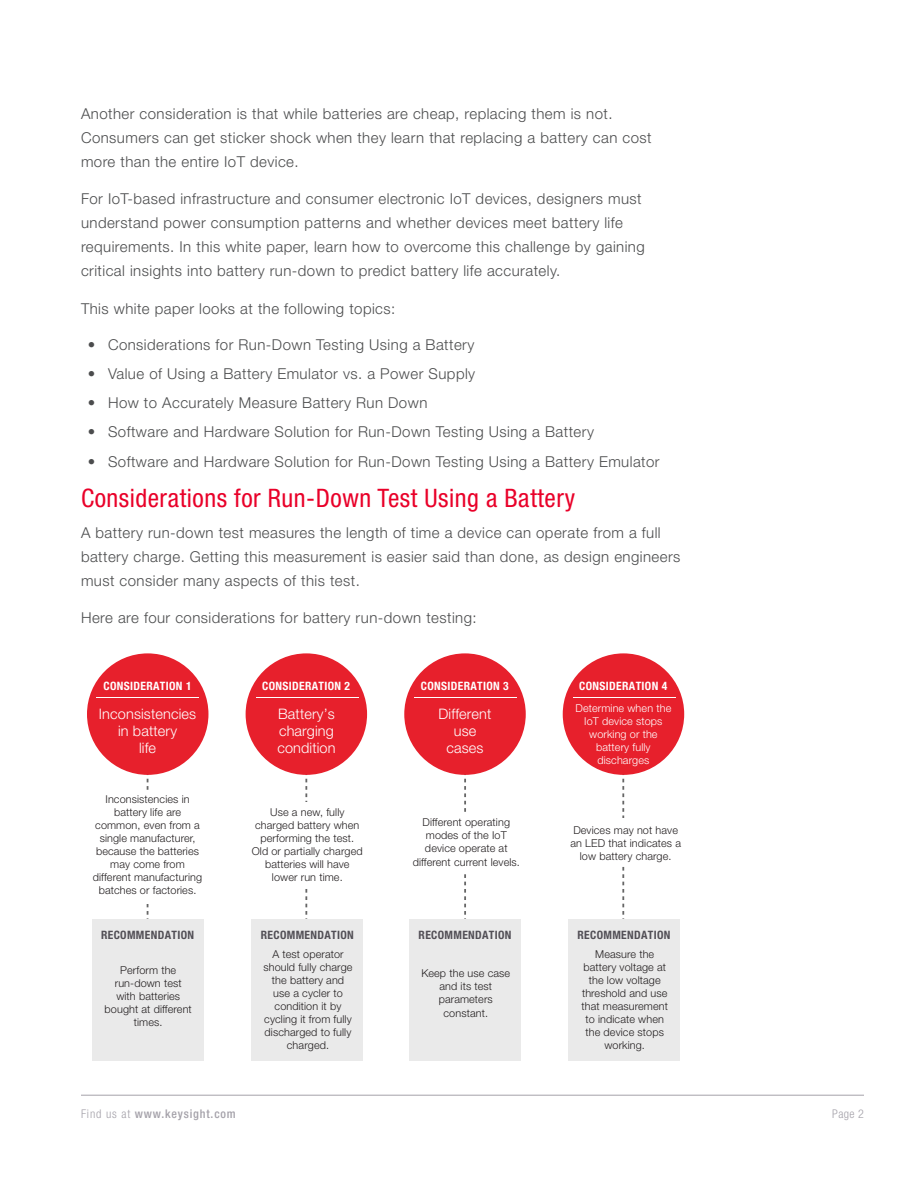
<style>
.page{position:relative;width:918px;height:1188px;background:#fff}
.page>*{position:absolute;margin:0;border:0;box-sizing:border-box;transform-origin:0 0}
.KT_-_Header_1{font:condensed 25.5px "Helvetica Neue LT Std";letter-spacing:.02em;color:#e90029}
.KT_-_Body_Text{font:300 15px/24px "Helvetica Neue LT Std";letter-spacing:.03em;color:#4b4c4d}
.t1{font:300 14.55px/17.4px "Helvetica Neue LT Std";letter-spacing:.01em;color:#fff;text-align:center}
.t2{font:500 condensed 12px "Helvetica Neue LT Std";letter-spacing:.07em;color:#a4a1a9}
.t3{font:300 condensed 12px "Helvetica Neue LT Std";color:#a4a1a9}
.t4{font:700 condensed 11.55px "Helvetica Neue LT Std";letter-spacing:.03em;color:#fff}
.t5{font:700 condensed 11.55px "Helvetica Neue LT Std";letter-spacing:.03em;color:#524f56}
.t6{font:300 10.8px/13px "Helvetica Neue LT Std";letter-spacing:.01em;color:#231f20;text-align:center}
.t7{font:300 10.8px/13px "Helvetica Neue LT Std";letter-spacing:.01em;color:#fff;text-align:center}
.s1{font-weight:300}
</style>
<div class="page">
<hr style="left:81px;top:1095px;width:783px;height:1px;background:#a4a1a9">
<svg style="left:622px;top:778px;width:2px;height:142px"></svg>
<svg style="left:464px;top:778px;width:2px;height:142px"></svg>
<svg style="left:305px;top:778px;width:2px;height:142px"></svg>
<svg style="left:147px;top:778px;width:1px;height:142px"></svg>
<div style="left:87px;top:653px;width:121px;height:122px;background:#e7202c;border-radius:50%"></div>
<div style="left:246px;top:653px;width:121px;height:122px;background:#e7202c;border-radius:50%"></div>
<div style="left:404px;top:653px;width:122px;height:122px;background:#e7202c;border-radius:50%"></div>
<div style="left:563px;top:653px;width:121px;height:122px;background:#e7202c;border-radius:50%"></div>
<hr style="left:96px;top:697px;width:103px;height:1px;background:#fff">
<hr style="left:256px;top:697px;width:102px;height:1px;background:#fff">
<hr style="left:414px;top:697px;width:102px;height:1px;background:#fff">
<hr style="left:573px;top:697px;width:103px;height:1px;background:#fff">
<div style="left:92px;top:920px;width:111px;height:141px;background:#eaeaea"></div>
<div style="left:90px;top:791px;width:118px;height:113px;background:#fff"></div>
<div style="left:247px;top:803px;width:119px;height:83px;background:#fff"></div>
<div style="left:407px;top:813px;width:119px;height:58px;background:#fff"></div>
<div style="left:566px;top:819px;width:118px;height:47px;background:#fff"></div>
<div style="left:252px;top:920px;width:111px;height:141px;background:#eaeaea"></div>
<div style="left:409px;top:920px;width:112px;height:141px;background:#eaeaea"></div>
<div style="left:568px;top:920px;width:112px;height:141px;background:#eaeaea"></div>
<p class="KT_-_Body_Text" style="left:81px;top:101px;width:572px">Another consideration is that while batteries are cheap, replacing them is not.<br>Consumers can get sticker shock when they learn that replacing a battery can cost more than the entire IoT device.</p>
<p class="KT_-_Body_Text" style="left:81px;top:187px;width:565px">For IoT-based infrastructure and consumer electronic IoT devices, designers must understand power consumption patterns and whether devices meet battery life requirements. In this white paper, learn how to overcome this challenge by gaining critical insights into battery run-down to predict battery life accurately.</p>
<p class="KT_-_Body_Text" style="left:81px;top:296px;width:316px">This white paper looks at the following topics:</p>
<p class="KT_-_Body_Text" style="left:88px;top:332px;width:388px">• Considerations for Run-Down Testing Using a Battery</p>
<p class="KT_-_Body_Text" style="left:88px;top:361px;width:389px">• Value of Using a Battery Emulator vs. a Power Supply</p>
<p class="KT_-_Body_Text" style="left:88px;top:391px;width:341px">• How to Accurately Measure Battery Run Down</p>
<p class="KT_-_Body_Text" style="left:88px;top:420px;width:508px">• Software and Hardware Solution for Run-Down Testing Using a Battery</p>
<p class="KT_-_Body_Text" style="left:88px;top:449px;width:573px">• Software and Hardware Solution for Run-Down Testing Using a Battery Emulator</p>
<p class="KT_-_Header_1" style="left:81px;top:483px;width:496px">Considerations for Run-Down Test Using a Battery</p>
<p class="KT_-_Body_Text" style="left:81px;top:520px;width:601px">A battery run-down test measures the length of time a device can operate from a full battery charge. Getting this measurement is easier said than done, as design engineers must consider many aspects of this test.</p>
<p class="KT_-_Body_Text" style="left:81px;top:606px;width:397px">Here are four considerations for battery run-down testing:</p>
<p class="t4" style="left:104px;top:679px;width:90px">CONSIDERATION 1</p>
<p class="t1" style="left:99px;top:705px;width:99px">Inconsistencies in battery<br>life</p>
<p class="t6" style="left:93px;top:792px;width:111px">Inconsistencies in battery life are common, even from a single manufacturer, because the batteries may come from different manufacturing batches or factories.</p>
<p class="t5" style="left:101px;top:928px;width:95px">RECOMMENDATION</p>
<p class="t6" style="left:105px;top:963px;width:89px">Perform the run-down test with batteries bought at different times.</p>
<p class="t4" style="left:262px;top:679px;width:90px">CONSIDERATION 2</p>
<p class="t1" style="left:277px;top:705px;width:60px;text-align:justify">Battery’s charging condition</p>
<p class="t4" style="left:421px;top:679px;width:90px">CONSIDERATION 3</p>
<p class="t1" style="left:439px;top:705px;width:54px">Different use cases</p>
<p class="t4" style="left:579px;top:679px;width:90px">CONSIDERATION 4</p>
<p class="t7" style="left:576px;top:701px;width:97px">Determine when the<br>IoT device stops working or the battery fully discharges</p>
<p class="t6" style="left:252px;top:805px;width:112px">Use a new, fully charged battery when performing the test.<br>Old or partially charged batteries will have lower run time.</p>
<p class="t6" style="left:413px;top:816px;width:109px">Different operating modes of the IoT device operate at different current levels.</p>
<p class="t6" style="left:570px;top:823px;width:112px">Devices may not have an LED that indicates a low battery charge.</p>
<p class="t5" style="left:261px;top:928px;width:95px">RECOMMENDATION</p>
<p class="t6" style="left:263px;top:947px;width:91px">A test operator should fully charge the battery and use a cycler to condition it by cycling it from fully discharged to fully charged.</p>
<p class="t5" style="left:419px;top:928px;width:95px">RECOMMENDATION</p>
<p class="t6" style="left:421px;top:967px;width:90px">Keep the use case and its test parameters constant.</p>
<p class="t5" style="left:578px;top:928px;width:95px">RECOMMENDATION</p>
<p class="t6" style="left:581px;top:947px;width:88px">Measure the battery voltage at the low voltage threshold and use that measurement to indicate when the device stops working.</p>
<p class="t2" style="left:81px;top:1106px;width:156px"><span class="s1">Find us at</span> www.keysight.com</p>
<p class="t3" style="left:832px;top:1107px;width:33px">Page 2</p>
</div>
